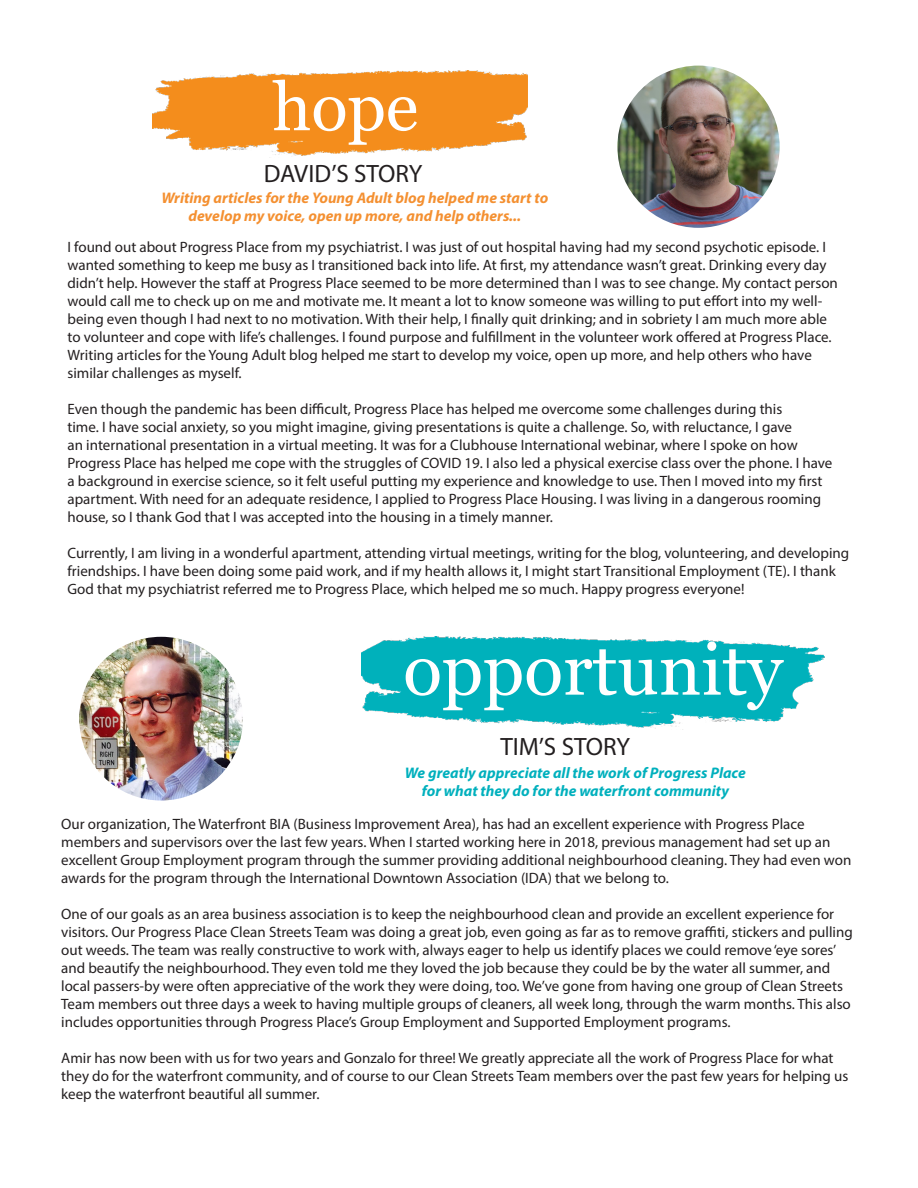
<style>
.page{position:relative;width:918px;height:1188px;background:#fff}
.page>*{position:absolute;margin:0;border:0;box-sizing:border-box;transform-origin:0 0}
.t1{font:72px "Georgia";color:#fff}
.t2{font:67.05px "Georgia";color:#fff}
.t3{font:25.2px "Myriad Pro";color:#231f20}
.t4{font:italic 700 15.3px/18.5px "Myriad Pro";color:#f49031;text-align:center}
.t5{font:italic 700 15.3px "Myriad Pro";color:#00b0bd}
.t6{font:15px/18px "Myriad Pro";color:#231f20}
</style>
<div class="page">
<img style="left:152px;top:70px;width:376px;height:86px">
<img style="left:362px;top:637px;width:462px;height:93px">
<img style="left:617px;top:66px;width:163px;height:162px;border-radius:81px">
<img style="left:79px;top:637px;width:164px;height:164px;border-radius:82px">
<p class="t2" style="left:272px;top:58px;width:147px">hope</p>
<p class="t3" style="left:264px;top:158px;width:160px">DAVID’S STORY</p>
<p class="t4" style="left:161px;top:188px;width:388px">Writing articles for the Young Adult blog helped me start to develop my voice, open up more, and help others...</p>
<p class="t6" style="left:68px;top:238px;width:772px">I found out about Progress Place from my psychiatrist. I was just of out hospital having had my second psychotic episode. I wanted something to keep me busy as I transitioned back into life. At first, my attendance wasn’t great. Drinking every day didn’t help. However the staff at Progress Place seemed to be more determined than I was to see change. My contact person would call me to check up on me and motivate me. It meant a lot to know someone was willing to put effort into my well&shy;being even though I had next to no motivation. With their help, I finally quit drinking; and in sobriety I am much more able to volunteer and cope with life’s challenges. I found purpose and fulfillment in the volunteer work offered at Progress Place.<br>Writing articles for the Young Adult blog helped me start to develop my voice, open up more, and help others who have similar challenges as myself.</p>
<p class="t6" style="left:68px;top:400px;width:766px">Even though the pandemic has been difficult, Progress Place has helped me overcome some challenges during this<br>time. I have social anxiety, so you might imagine, giving presentations is quite a challenge. So, with reluctance, I gave<br>an international presentation in a virtual meeting. It was for a Clubhouse International webinar, where I spoke on how Progress Place has helped me cope with the struggles of COVID 19. I also led a physical exercise class over the phone. I have a background in exercise science, so it felt useful putting my experience and knowledge to use. Then I moved into my first apartment. With need for an adequate residence, I applied to Progress Place Housing. I was living in a dangerous rooming house, so I thank God that I was accepted into the housing in a timely manner.</p>
<p class="t6" style="left:68px;top:544px;width:783px">Currently, I am living in a wonderful apartment, attending virtual meetings, writing for the blog, volunteering, and developing friendships. I have been doing some paid work, and if my health allows it, I might start Transitional Employment (TE). I thank<br>God that my psychiatrist referred me to Progress Place, which helped me so much. Happy progress everyone!</p>
<p class="t1" style="left:403px;top:617px;width:381px">opportunity</p>
<p class="t3" style="left:500px;top:731px;width:131px">TIM’S STORY</p>
<p class="t5" style="left:405px;top:762px;width:342px">We greatly appreciate all the work of Progress Place</p>
<p class="t5" style="left:422px;top:781px;width:309px">for what they do for the waterfront community</p>
<p class="t6" style="left:61px;top:815px;width:792px">Our organization, The Waterfront BIA (Business Improvement Area), has had an excellent experience with Progress Place members and supervisors over the last few years. When I started working here in 2018, previous management had set up an excellent Group Employment program through the summer providing additional neighbourhood cleaning. They had even won awards for the program through the International Downtown Association (IDA) that we belong to.</p>
<p class="t6" style="left:61px;top:905px;width:793px">One of our goals as an area business association is to keep the neighbourhood clean and provide an excellent experience for visitors. Our Progress Place Clean Streets Team was doing a great job, even going as far as to remove graffiti, stickers and pulling out weeds. The team was really constructive to work with, always eager to help us identify places we could remove ‘eye sores’ and beautify the neighbourhood. They even told me they loved the job because they could be by the water all summer, and local passers-by were often appreciative of the work they were doing, too. We’ve gone from having one group of Clean Streets Team members out three days a week to having multiple groups of cleaners, all week long, through the warm months. This also includes opportunities through Progress Place’s Group Employment and Supported Employment programs.</p>
<p class="t6" style="left:61px;top:1049px;width:789px">Amir has now been with us for two years and Gonzalo for three! We greatly appreciate all the work of Progress Place for what they do for the waterfront community, and of course to our Clean Streets Team members over the past few years for helping us keep the waterfront beautiful all summer.</p>
</div>
